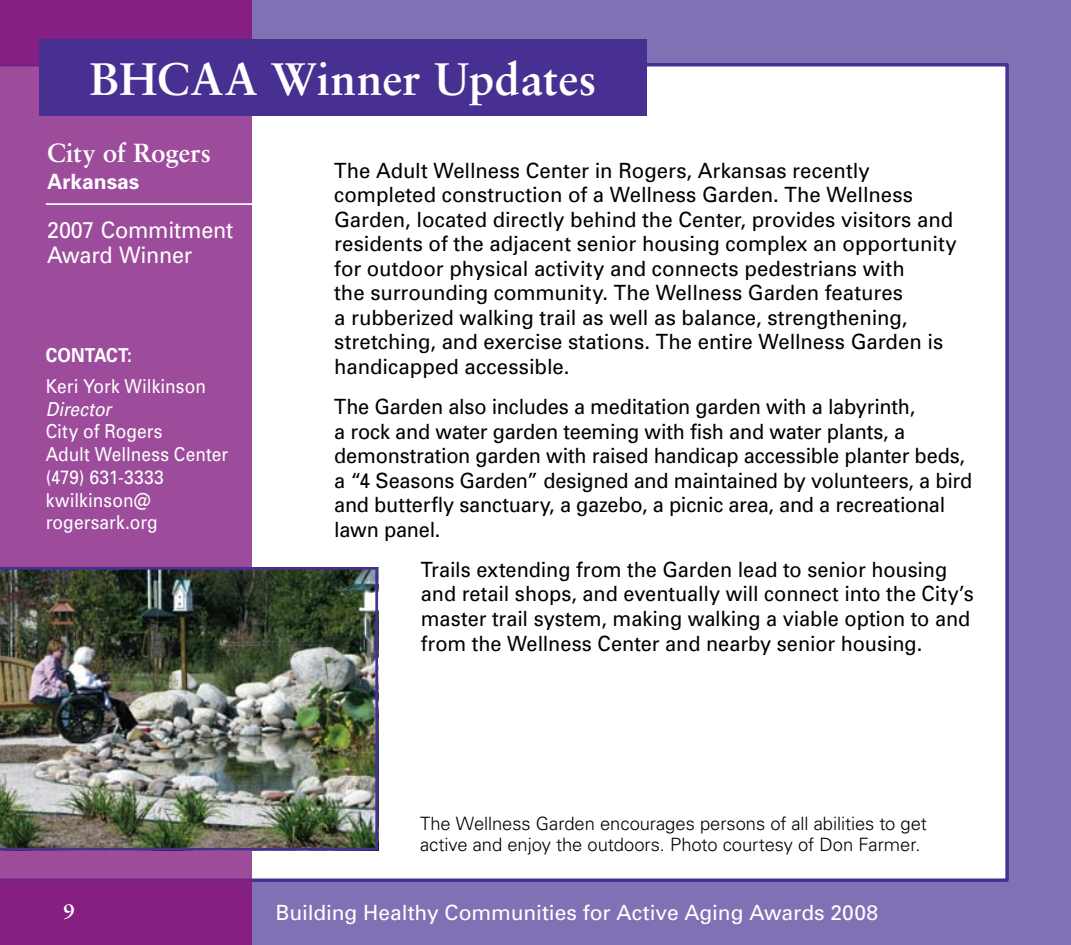
<style>
.page{position:relative;width:1071px;height:945px;background:#8071b4}
.page>*{position:absolute;margin:0;border:0;box-sizing:border-box;transform-origin:0 0}
.Header_left{font:700 45.5px "Sabon";letter-spacing:.01em;color:#fff}
.Sidebar_head{font:700 26.25px "Sabon";color:#fff}
.Sidebar_state{font:22.75px/24.5px "Univers";letter-spacing:-.01em;color:#fff;scale:.95 1}
.body{font:21px/24.5px "Univers";letter-spacing:-.005em;color:#000;scale:.95 1}
.body-2{font:21px/24.5px "Univers";letter-spacing:-.005em;color:#000}
.t1{font:21px "Univers";letter-spacing:-.005em;color:#fff}
.body-3{font:21px "Univers";letter-spacing:-.005em;color:#000;scale:.9 1}
.Sidebar_state-2{font:700 21px "Univers";color:#fff}
.t2{font:700 21px "Sabon";color:#fff}
.Contact_info{font:19.25px/22.8px "Univers";letter-spacing:.005em;color:#fff;scale:.9 1}
.Contact_info-2{font:700 19.25px "Univers";color:#fff;scale:.9 1}
.Contact_info-3{font:italic 19.25px "Univers";color:#fff;scale:.9 1}
.t3{font:300 18.38px/21px "Univers";letter-spacing:-.005em;color:#000}
</style>
<div class="page">
<div style="left:252px;top:63px;width:757px;height:819px;background:#fff"></div>
<svg style="left:0;top:0;width:252px;height:945px;background:#984296"></svg>
<hr style="left:46px;top:203px;width:213px;height:2px;background:#fff">
<div style="left:39px;top:39px;width:608px;height:77px;background:#482f92"></div>
<img style="left:0;top:567px;width:378px;height:283px">
<p class="Header_left" style="left:90px;top:51px;width:508px">BHCAA Winner Updates</p>
<p class="Sidebar_head" style="left:47px;top:137px;width:165px">City of Rogers</p>
<p class="Sidebar_state-2" style="left:47px;top:168px;width:94px">Arkansas</p>
<p class="Sidebar_state" style="left:47px;top:217px;width:197px">2007 Commitment<br>Award Winner</p>
<p class="Contact_info-2" style="left:46px;top:343px;width:57px">Co ntact</p>
<p class="Contact_info-2" style="left:127px;top:343px;width:7px">:</p>
<p class="Contact_info" style="left:46px;top:374px;width:179px">Keri York Wilkinson</p>
<p class="Contact_info-3" style="left:46px;top:397px;width:74px">Director</p>
<p class="Contact_info" style="left:46px;top:420px;width:204px">City of Rogers<br>Adult Wellness Center</p>
<p class="Contact_info" style="left:46px;top:465px;width:132px">(479) 631-3333</p>
<p class="Contact_info" style="left:46px;top:488px;width:126px">kwilkinson@ rogersark.org</p>
<p class="body-2" style="left:334px;top:158px;width:624px">The Adult Wellness Center in Rogers, Arkansas recently completed construction of a Wellness Garden. The Wellness Garden, located directly behind the Center, provides visitors and residents of the adjacent senior housing complex an opportunity for outdoor physical activity and connects pedestrians with<br>the surrounding community. The Wellness Garden features<br>a rubberized walking trail as well as balance, strengthening, stretching, and exercise stations. The entire Wellness Garden is handicapped accessible.</p>
<p class="body" style="left:334px;top:394px;width:673px">The Garden also includes a meditation garden with a labyrinth,<br>a rock and water garden teeming with fish and water plants, a demonstration garden with raised handicap accessible planter beds, a “4 Seasons Garden” designed and maintained by volunteers, a bird and butterfly sanctuary, a gazebo, a picnic area, and a recreational lawn panel.</p>
<p class="body" style="left:421px;top:557px;width:584px">Trails extending from the Garden lead to senior housing and retail shops, and eventually will connect into the City’s master trail system, making walking a viable option to and from the Wellness Center and nearby senior housing.</p>
<p class="body-3" style="left:808px;top:601px;width:135px">Winner photo</p>
<p class="t2" style="left:63px;top:899px;width:13px">9</p>
<p class="t3" style="left:420px;top:812px;width:508px">The Wellness Garden encourages persons of all abilities to get active and enjoy the outdoors. Photo courtesy of Don Farmer.</p>
<p class="t1" style="left:276px;top:899px;width:604px">Building Healthy Communities for Active Aging Awards 2008</p>
</div>
